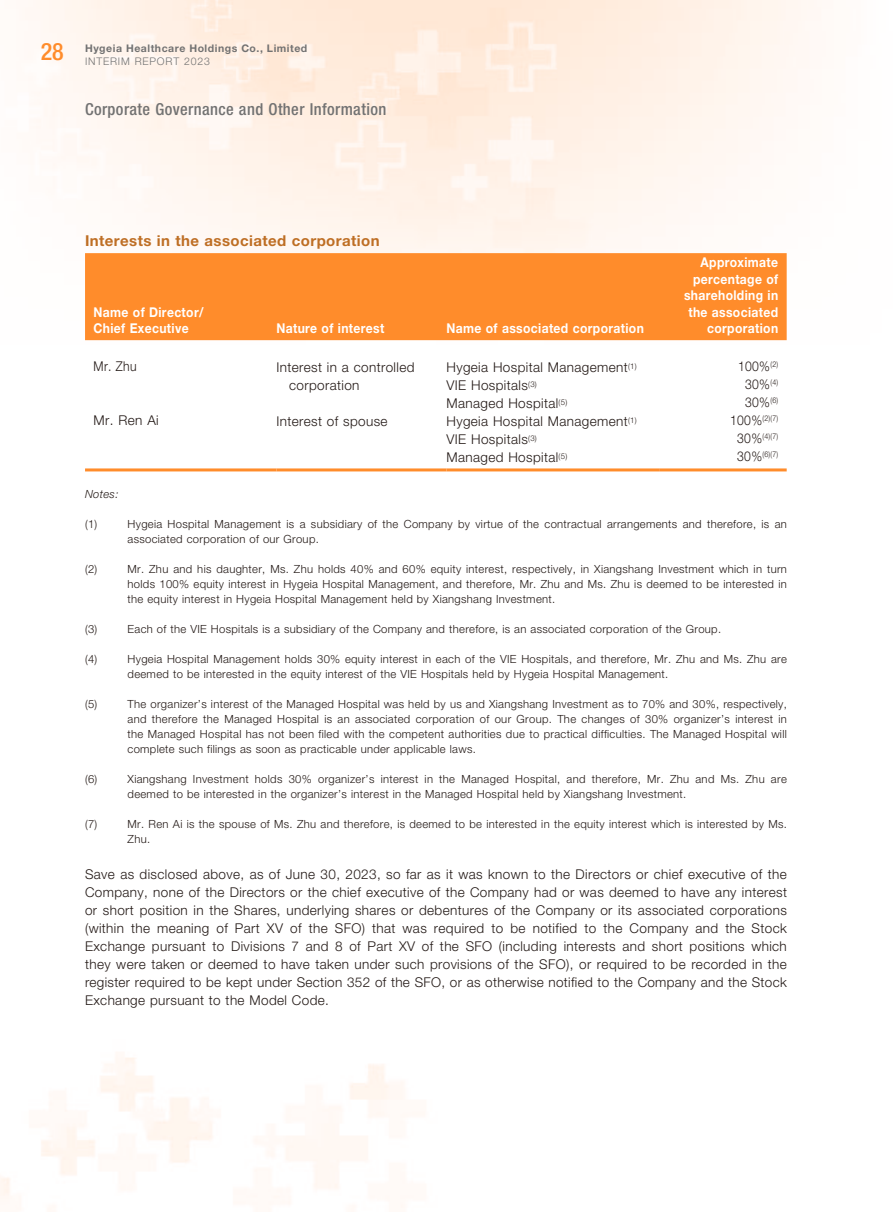
<style>
.page{position:relative;width:893px;height:1212px;background:#fff}
.page>*{position:absolute;margin:0;border:0;box-sizing:border-box;transform-origin:0 0}
.t1{font:500 condensed 24px "Helvetica Neue LT Std";color:#ff8c2b}
.t2{font:500 condensed 16.5px "Helvetica Neue LT Std";letter-spacing:.025em;color:#727272}
.t3{font:700 15px "Helvetica Neue LT Std";letter-spacing:.03em;color:#be6e24}
.t4{font:300 13.5px/18px "Helvetica Neue LT Std";letter-spacing:.03em;color:#231916}
.t5{font:700 13.5px/16.5px "Helvetica Neue LT Std";letter-spacing:.03em;color:#fff;scale:.9 1}
.t6{font:300 13.5px "Helvetica Neue LT Std";letter-spacing:.03em;color:#231916;scale:.9 1}
.t7{font:300 11.25px/15px "Helvetica Neue LT Std";letter-spacing:.03em;color:#231916}
.t8{font:italic 300 11.25px "Helvetica Neue LT Std";letter-spacing:.03em;color:#231916}
.t9{font:700 10.5px "Helvetica Neue LT Std";letter-spacing:.05em;color:#727272}
.t10{font:300 10.5px "Helvetica Neue LT Std";letter-spacing:.08em;color:#727272}
.t11{font:300 7.8px "Helvetica Neue LT Std";color:#231916;scale:.9 1}
.s1{font-size:13.5px}
</style>
<div class="page">
<div style="left:85px;top:253px;width:702px;height:87px;background:#ff8c2b"></div>
<hr style="left:85px;top:468px;width:191px;height:3px;background:#ff8c2b">
<hr style="left:276px;top:468px;width:170px;height:3px;background:#ff8c2b">
<hr style="left:446px;top:468px;width:213px;height:3px;background:#ff8c2b">
<hr style="left:659px;top:468px;width:128px;height:3px;background:#ff8c2b">
<h1 class="t1" style="left:41px;top:38px;width:25px">28</h1>
<p class="t9" style="left:85px;top:41px;width:224px">Hygeia Healthcare Holdings Co., Limited</p>
<p class="t10" style="left:85px;top:55px;width:126px">INTERIM REPORT 2023</p>
<h2 class="t2" style="left:85px;top:99px;width:303px">Corporate Governance and Other Information</h2>
<h3 class="t3" style="left:85px;top:232px;width:296px">Interests in the associated corporation</h3>
<p class="t5" style="left:94px;top:303px;width:124px">Name of Director/<br>Chief Executive</p>
<p class="t5" style="left:276px;top:320px;width:121px">Nature of interest</p>
<p class="t5" style="left:446px;top:320px;width:221px">Name of associated corporation</p>
<p class="t5" style="left:684px;top:254px;width:106px;text-align:right">Approximate percentage of shareholding in the associated corporation</p>
<p class="t6" style="left:94px;top:358px;width:49px">Mr. Zhu</p>
<p class="t4" style="left:289px;top:358px;width:127px;text-indent:-13px">Interest in a controlled corporation</p>
<p class="t4" style="left:446px;top:358px;width:192px">Hygeia Hospital Management<sup>(1)</sup></p>
<p class="t6" style="left:738px;top:358px;width:46px">100%<sup>(2)</sup></p>
<p class="t4" style="left:446px;top:376px;width:92px">VIE Hospitals<sup>(3)</sup></p>
<p class="t6" style="left:745px;top:376px;width:38px">30%<sup>(4)</sup></p>
<p class="t4" style="left:446px;top:394px;width:122px">Managed Hospital<sup>(5)</sup></p>
<p class="t6" style="left:745px;top:394px;width:38px">30%<sup>(6)</sup></p>
<p class="t4" style="left:94px;top:411px;width:67px">Mr. Ren Ai</p>
<p class="t4" style="left:276px;top:412px;width:113px">Interest of spouse</p>
<p class="t4" style="left:446px;top:412px;width:192px">Hygeia Hospital Management<sup>(1)</sup></p>
<p class="t11" style="left:730px;top:414px;width:55px"><span class="s1">100%</span>(2)(7)</p>
<p class="t4" style="left:446px;top:430px;width:92px">VIE Hospitals<sup>(3)</sup></p>
<p class="t11" style="left:737px;top:432px;width:47px"><span class="s1">30%</span>(4)(7)</p>
<p class="t4" style="left:446px;top:448px;width:122px">Managed Hospital<sup>(5)</sup></p>
<p class="t11" style="left:737px;top:450px;width:47px"><span class="s1">30%</span>(6)(7)</p>
<p class="t8" style="left:85px;top:487px;width:35px">Notes:</p>
<p class="t7" style="left:85px;top:516px;width:14px">(1)</p>
<p class="t7" style="left:128px;top:516px;width:661px">Hygeia Hospital Management is a subsidiary of the Company by virtue of the contractual arrangements and therefore, is an associated corporation of our Group.</p>
<p class="t7" style="left:85px;top:561px;width:14px">(2)</p>
<p class="t7" style="left:128px;top:561px;width:661px;text-align:justify">Mr. Zhu and his daughter, Ms. Zhu holds 40% and 60% equity interest, respectively, in Xiangshang Investment which in turn holds 100% equity interest in Hygeia Hospital Management, and therefore, Mr. Zhu and Ms. Zhu is deemed to be interested in the equity interest in Hygeia Hospital Management held by Xiangshang Investment.</p>
<p class="t7" style="left:85px;top:621px;width:14px">(3)</p>
<p class="t7" style="left:128px;top:621px;width:595px">Each of the VIE Hospitals is a subsidiary of the Company and therefore, is an associated corporation of the Group.</p>
<p class="t7" style="left:85px;top:651px;width:14px">(4)</p>
<p class="t7" style="left:128px;top:651px;width:661px">Hygeia Hospital Management holds 30% equity interest in each of the VIE Hospitals, and therefore, Mr. Zhu and Ms. Zhu are deemed to be interested in the equity interest of the VIE Hospitals held by Hygeia Hospital Management.</p>
<p class="t7" style="left:85px;top:696px;width:14px">(5)</p>
<p class="t7" style="left:128px;top:696px;width:661px;text-align:justify">The organizer’s interest of the Managed Hospital was held by us and Xiangshang Investment as to 70% and 30%, respectively, and therefore the Managed Hospital is an associated corporation of our Group. The changes of 30% organizer’s interest in the Managed Hospital has not been filed with the competent authorities due to practical difficulties. The Managed Hospital will complete such filings as soon as practicable under applicable laws.</p>
<p class="t7" style="left:85px;top:771px;width:14px">(6)</p>
<p class="t7" style="left:128px;top:771px;width:661px">Xiangshang Investment holds 30% organizer’s interest in the Managed Hospital, and therefore, Mr. Zhu and Ms. Zhu are deemed to be interested in the organizer’s interest in the Managed Hospital held by Xiangshang Investment.</p>
<p class="t7" style="left:85px;top:816px;width:14px">(7)</p>
<p class="t7" style="left:128px;top:816px;width:661px">Mr. Ren Ai is the spouse of Ms. Zhu and therefore, is deemed to be interested in the equity interest which is interested by Ms.<br>Zhu.</p>
<p class="t4" style="left:85px;top:864px;width:703px;text-align:justify">Save as disclosed above, as of June 30, 2023, so far as it was known to the Directors or chief executive of the Company, none of the Directors or the chief executive of the Company had or was deemed to have any interest or short position in the Shares, underlying shares or debentures of the Company or its associated corporations (within the meaning of Part XV of the SFO) that was required to be notified to the Company and the Stock Exchange pursuant to Divisions 7 and 8 of Part XV of the SFO (including interests and short positions which they were taken or deemed to have taken under such provisions of the SFO), or required to be recorded in the register required to be kept under Section 352 of the SFO, or as otherwise notified to the Company and the Stock Exchange pursuant to the Model Code.</p>
</div>
